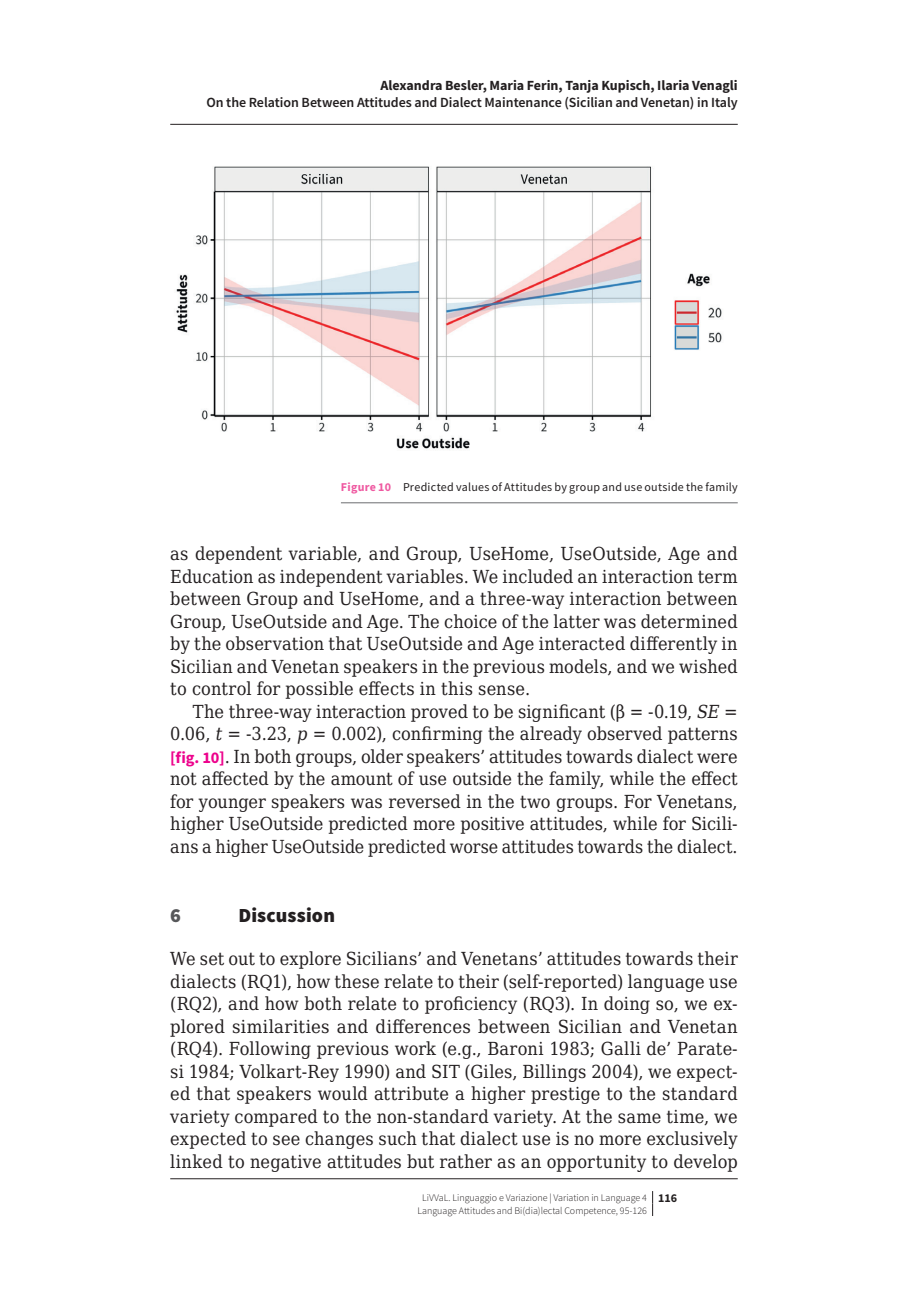
<style>
.page{position:relative;width:908px;height:1304px;background:#fff}
.page>*{position:absolute;margin:0;border:0;box-sizing:border-box;transform-origin:0 0}
.t1{font:900 20px "Source Sans Pro";letter-spacing:.005em;color:#231f20}
.t2{font:900 20px "Source Sans Pro";color:#57585a}
.t3{font:18px/22.4px "DejaVu Serif Condensed";letter-spacing:.01em;color:#231f20;text-align:justify}
.t4{font:600 14px "Source Sans Pro";color:#231f20}
.t5{font:700 14px "Source Sans Pro";color:#231f20}
.t6{font:12px "Source Sans Pro";letter-spacing:.02em;color:#231f20}
.t7{font:300 10px/12.4px "Source Sans Pro";color:#231f20}
.s1{font-weight:700;color:#ef59a1}
.s2{font-style:italic}
.s3{font-family:"Source Sans Pro";font-weight:700;font-size:16.4px;color:#ed028c}
.s4{font-weight:700;font-size:12px}
</style>
<div class="page">
<svg style="left:652px;top:1191px;width:1px;height:25px"></svg>
<img style="left:176px;top:166px;width:546px;height:283px">
<hr style="left:341px;top:502px;width:396px;height:1px;background:#6c6d70">
<hr style="left:170px;top:124px;width:567px;height:1px;background:#231f20">
<hr style="left:170px;top:1178px;width:567px;height:1px;background:#231f20">
<p class="t5" style="left:380px;top:76px;width:358px">Alexandra Besler, Maria Ferin, Tanja Kupisch, Ilaria Venagli</p>
<p class="t4" style="left:206px;top:94px;width:532px">On the Relation Between Attitudes and Dialect Maintenance (Sicilian and Venetan) in Italy</p>
<p class="t6" style="left:341px;top:480px;width:398px"><span class="s1">Figure 10</span> Predicted values of Attitudes by group and use outside the family</p>
<p class="t3" style="left:170px;top:542px;width:568px">as dependent variable, and Group, UseHome, UseOutside, Age and Education as independent variables. We included an interaction term between Group and UseHome, and a three-way interaction between Group, UseOutside and Age. The choice of the latter was determined by the observation that UseOutside and Age interacted differently in Sicilian and Venetan speakers in the previous models, and we wished to control for possible effects in this sense.</p>
<p class="t3" style="left:170px;top:700px;width:568px;text-indent:23px">The three-way interaction proved to be significant (β = -0.19, <span class="s2">SE</span> = 0.06, <span class="s2">t</span> = -3.23, <span class="s2">p</span> = 0.002), confirming the already observed patterns <span class="s3">[fig. 10]</span>. In both groups, older speakers’ attitudes towards dialect were not affected by the amount of use outside the family, while the effect for younger speakers was reversed in the two groups. For Venetans, higher UseOutside predicted more positive attitudes, while for Sicili&shy;ans a higher UseOutside predicted worse attitudes towards the dialect.</p>
<p class="t2" style="left:170px;top:901px;width:12px">6</p>
<p class="t1" style="left:238px;top:901px;width:98px">Discussion</p>
<p class="t3" style="left:170px;top:947px;width:568px">We set out to explore Sicilians’ and Venetans’ attitudes towards their dialects (RQ1), how these relate to their (self-reported) language use (RQ2), and how both relate to proficiency (RQ3). In doing so, we ex&shy;plored similarities and differences between Sicilian and Venetan (RQ4). Following previous work (e.g., Baroni 1983; Galli de’ Parate&shy;si 1984; Volkart-Rey 1990) and SIT (Giles, Billings 2004), we expect&shy;ed that speakers would attribute a higher prestige to the standard variety compared to the non-standard variety. At the same time, we expected to see changes such that dialect use is no more exclusively linked to negative attitudes but rather as an opportunity to develop</p>
<p class="t7" style="left:417px;top:1191px;width:261px;text-indent:5px">LiVVaL. Linguaggio e Variazione | Variation in Language 4 <span class="s4">116<br></span>Language Attitudes and Bi(dia)lectal Competence, 95-126</p>
</div>
